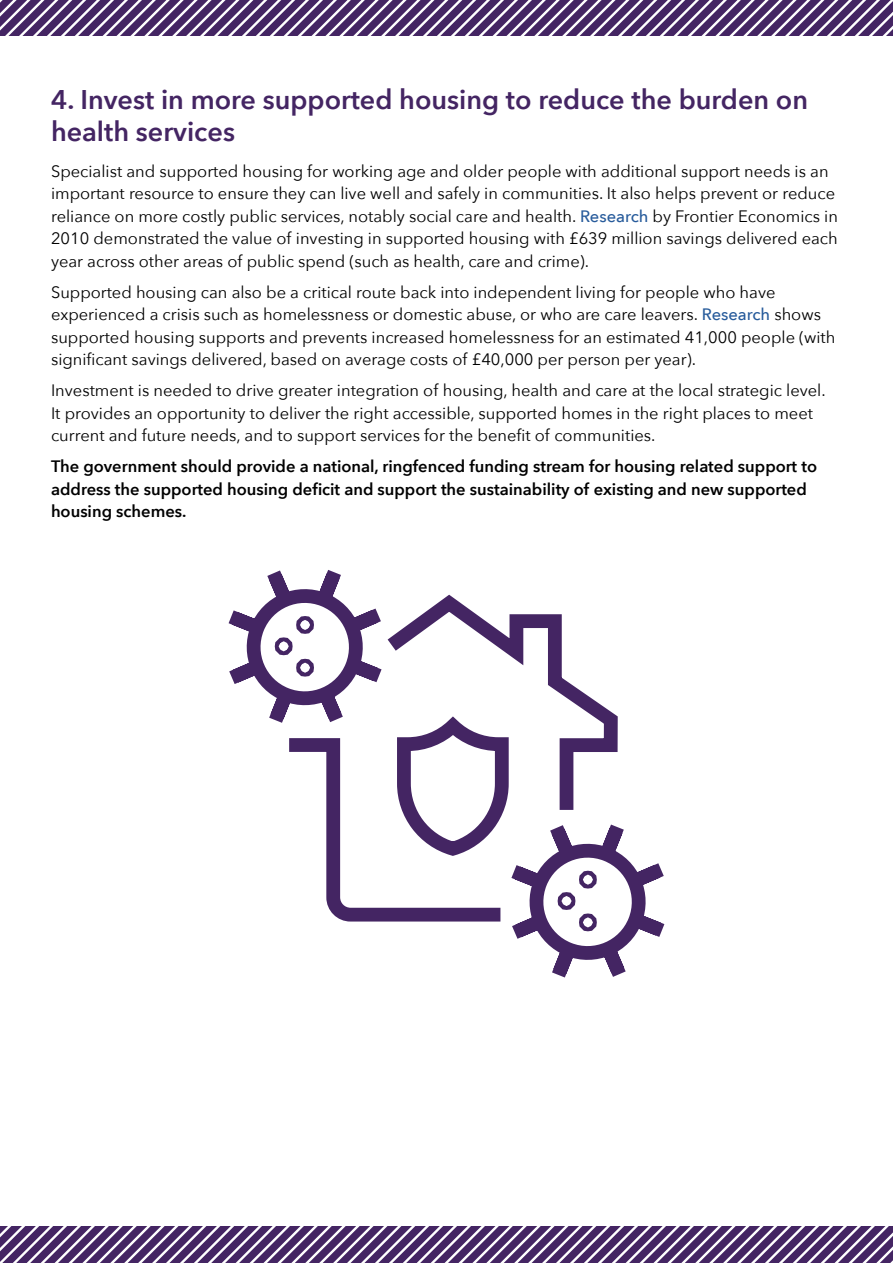
<style>
.page{position:relative;width:893px;height:1263px;background:#fff}
.page>*{position:absolute;margin:0;border:0;box-sizing:border-box;transform-origin:0 0}
.t1{font:600 27px/32.4px "Avenir Next";color:#442563}
.t2{font:16.5px/22.5px "Avenir Next";color:#000}
.t3{font:600 16.5px/22.5px "Avenir Next";color:#000}
.s1{font-weight:500;color:#275b9b}
</style>
<div class="page">
<svg style="left:0;top:1226px;width:893px;height:37px"></svg>
<svg style="left:0;top:0;width:893px;height:36px"></svg>
<svg style="left:228px;top:570px;width:437px;height:408px"></svg>
<h1 class="t1" style="left:51px;top:83px;width:759px">4. Invest in more supported housing to reduce the burden on health services</h1>
<p class="t2" style="left:51px;top:159px;width:788px">Specialist and supported housing for working age and older people with additional support needs is an important resource to ensure they can live well and safely in communities. It also helps prevent or reduce reliance on more costly public services, notably social care and health. <span class="s1">Research</span> by Frontier Economics in 2010 demonstrated the value of investing in supported housing with £639 million savings delivered each year across other areas of public spend (such as health, care and crime).</p>
<p class="t2" style="left:51px;top:280px;width:786px">Supported housing can also be a critical route back into independent living for people who have experienced a crisis such as homelessness or domestic abuse, or who are care leavers. <span class="s1">Research</span> shows supported housing supports and prevents increased homelessness for an estimated 41,000 people (with significant savings delivered, based on average costs of £40,000 per person per year).</p>
<p class="t2" style="left:51px;top:378px;width:776px">Investment is needed to drive greater integration of housing, health and care at the local strategic level.<br>It provides an opportunity to deliver the right accessible, supported homes in the right places to meet current and future needs, and to support services for the benefit of communities.</p>
<p class="t3" style="left:51px;top:455px;width:767px">The government should provide a national, ringfenced funding stream for housing related support to address the supported housing deficit and support the sustainability of existing and new supported housing schemes.</p>
</div>
